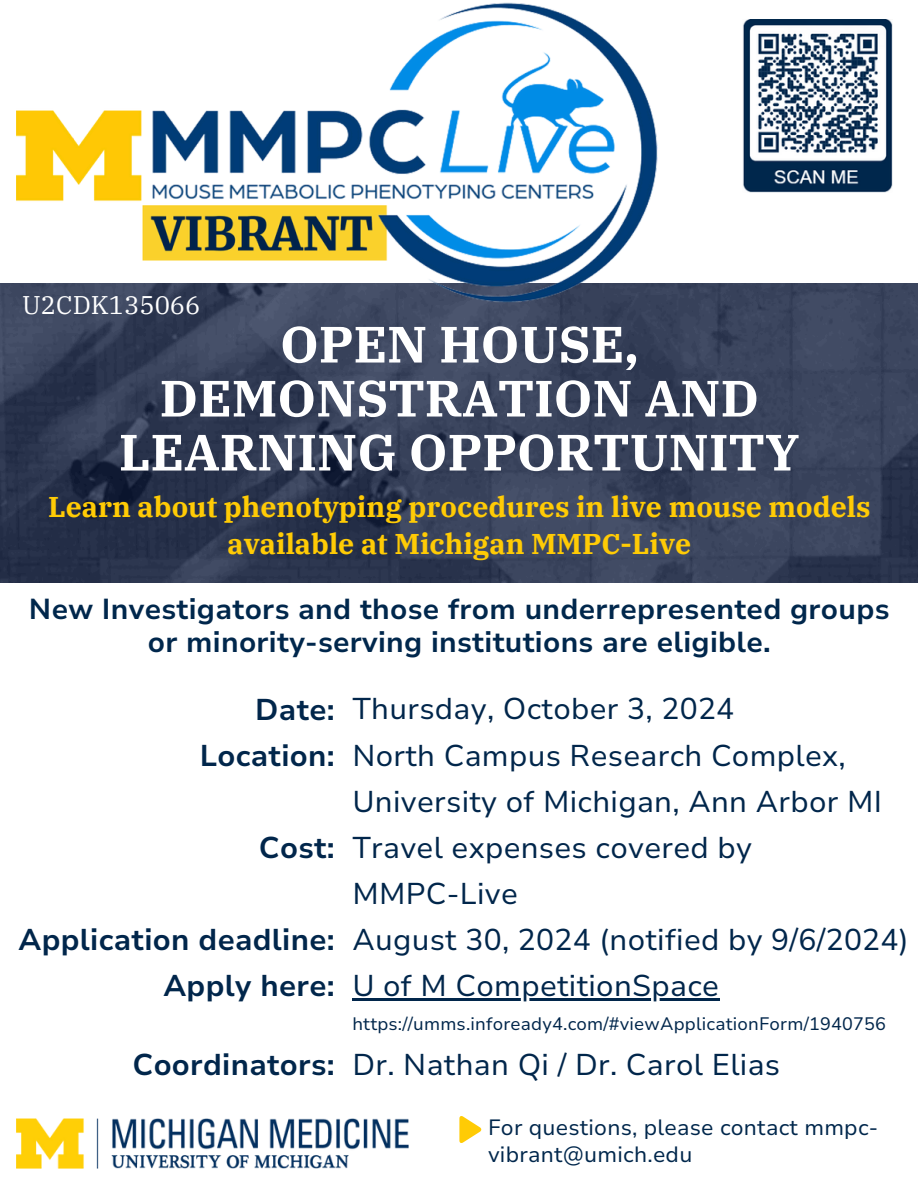
<style>
.page{position:relative;width:918px;height:1188px;background:#fff}
.page>*{position:absolute;margin:0;border:0;box-sizing:border-box;transform-origin:0 0}
.t1{font:700 51px/54px "IBM Plex Serif";color:#fff;text-align:center}
.t2{font:30px "Nunito Sans 10 pt";letter-spacing:.01em;color:#01264b}
.t3{font:700 30px/46.2px "Nunito Sans 10 pt";letter-spacing:.01em;color:#01264b;text-align:right}
.t4{font:700 28.8px/32.7px "Nunito Sans 10 pt";letter-spacing:.01em;color:#00274c;text-align:center}
.t5{font:700 28.5px/37.2px "IBM Plex Serif";color:#ffcb05;text-align:center}
.t6{font:25.5px "IBM Plex Serif";color:#fff}
.t7{font:22.05px/26.8px "Nunito Sans 10 pt";letter-spacing:.01em;color:#00274c}
.t8{font:18px "Nunito Sans 10 pt";letter-spacing:.01em;color:#01264b}
</style>
<div class="page">
<img style="left:16px;top:1119px;width:393px;height:49px">
<svg style="left:459px;top:1116px;width:22px;height:27px"></svg>
<img style="left:0;top:284px;width:918px;height:299px">
<img style="left:16px;top:2px;width:665px;height:325px">
<img style="left:743px;top:20px;width:149px;height:173px">
<hr style="left:352px;top:998px;width:367px;height:3px;background:#01264b">
<h3 class="t6" style="left:22px;top:288px;width:180px">U2CDK135066</h3>
<p class="t1" style="left:119px;top:316px;width:682px">OPEN HOUSE,<br>DEMONSTRATION AND<br>LEARNING OPPORTUNITY</p>
<h2 class="t5" style="left:48px;top:487px;width:824px">Learn about phenotyping procedures in live mouse models available at Michigan MMPC-Live</h2>
<p class="t4" style="left:29px;top:594px;width:862px">New Investigators and those from underrepresented groups or minority-serving institutions are eligible.</p>
<p class="t3" style="left:200px;top:687px;width:137px">Date:<br>Location:</p>
<p class="t3" style="left:259px;top:825px;width:77px">Cost:</p>
<p class="t3" style="left:19px;top:917px;width:318px">Application deadline:<br>Apply here:</p>
<p class="t3" style="left:133px;top:1042px;width:204px">Coordinators:</p>
<p class="t2" style="left:352px;top:689px;width:383px">Thursday, October 3, 2024</p>
<p class="t2" style="left:352px;top:735px;width:495px">North Campus Research Complex,</p>
<p class="t2" style="left:352px;top:781px;width:531px">University of Michigan, Ann Arbor MI</p>
<p class="t2" style="left:352px;top:828px;width:401px">Travel expenses covered by</p>
<h2 class="t2" style="left:352px;top:874px;width:167px">MMPC-Live</h2>
<h2 class="t2" style="left:352px;top:920px;width:558px">August 30, 2024 (notified by 9/6/2024)</h2>
<h2 class="t2" style="left:352px;top:966px;width:368px">U of M CompetitionSpace</h2>
<h2 class="t8" style="left:352px;top:1012px;width:535px">https://umms.infoready4.com/#viewApplicationForm/1940756</h2>
<p class="t2" style="left:352px;top:1045px;width:429px">Dr. Nathan Qi / Dr. Carol Elias</p>
<p class="t7" style="left:488px;top:1114px;width:392px">For questions, please contact mmpc&shy;vibrant@umich.edu</p>
</div>
